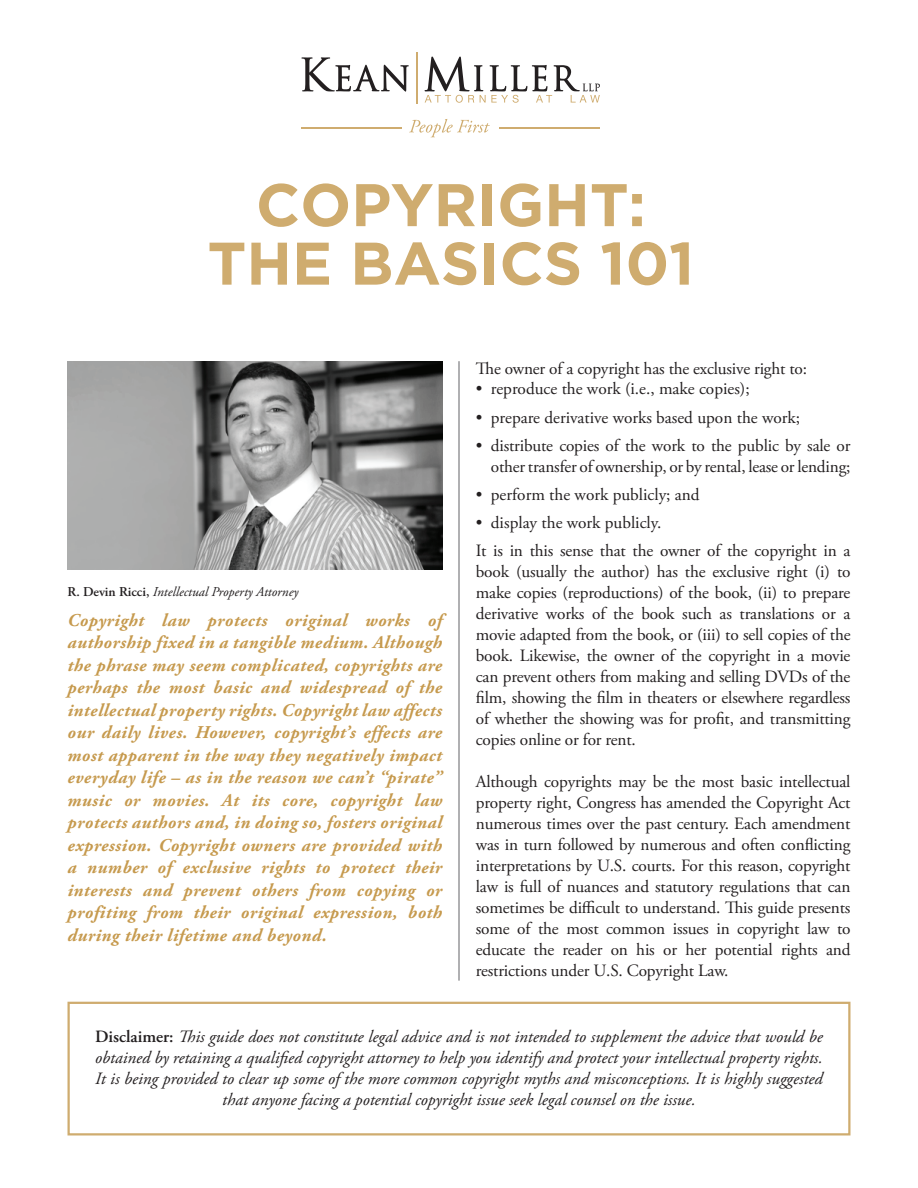
<style>
.page{position:relative;width:918px;height:1188px;background:#fff}
.page>*{position:absolute;margin:0;border:0;box-sizing:border-box;transform-origin:0 0}
.t1{font:700 60px/58.5px "Gotham";color:#cfac6f;text-align:center}
.t2{font:italic 700 18px/22.5px "Adobe Garamond Pro";letter-spacing:.03em;color:#c69a4e;text-align:justify}
.t3{font:17.25px/21px "Adobe Garamond Pro";letter-spacing:-.01em;color:#231f20;text-align:justify}
.t4{font:italic 17.25px/21px "Adobe Garamond Pro";color:#231f20;text-align:center}
.t5{font:italic 13.5px "Adobe Garamond Pro";color:#231f20}
.s1{font-weight:600;font-style:normal}
</style>
<div class="page">
<svg style="left:301px;top:57px;width:108px;height:35px"></svg>
<hr style="left:417px;top:52px;width:1px;height:52px;background:#cfac6f">
<svg style="left:425px;top:57px;width:175px;height:46px"></svg>
<svg style="left:409px;top:119px;width:81px;height:18px"></svg>
<hr style="left:301px;top:127px;width:101px;height:2px;background:#cfac6f">
<hr style="left:499px;top:127px;width:101px;height:2px;background:#cfac6f">
<div style="left:68px;top:1002px;width:782px;height:134px;border:2px solid #cfac6f"></div>
<hr style="left:459px;top:361px;width:1px;height:620px;background:#636366">
<img style="left:68px;top:361px;width:374px;height:209px">
<h1 class="t1" style="left:208px;top:175px;width:488px">COPYRIGHT:<br>THE BASICS 101</h1>
<p class="t5" style="left:68px;top:584px;width:232px"><span class="s1">R. Devin Ricci,</span> Intellectual Property Attorney</p>
<p class="t2" style="left:68px;top:609px;width:376px">Copyright law protects original works of authorship fixed in a tangible medium. Although the phrase may seem complicated, copyrights are perhaps the most basic and widespread of the intellectual property rights. Copyright law affects our daily lives. However, copyright’s effects are most apparent in the way they negatively impact everyday life – as in the reason we can’t “pirate” music or movies. At its core, copyright law protects authors and, in doing so, fosters original expression. Copyright owners are provided with a number of exclusive rights to protect their interests and prevent others from copying or profiting from their original expression, both during their lifetime and beyond.</p>
<p class="t3" style="left:476px;top:358px;width:333px">The owner of a copyright has the exclusive right to:</p>
<p class="t3" style="left:476px;top:379px;width:275px">• reproduce the work (i.e., make copies);</p>
<p class="t3" style="left:476px;top:407px;width:326px">• prepare derivative works based upon the work;</p>
<p class="t3" style="left:476px;top:436px;width:376px;text-align:right">• distribute copies of the work to the public by sale or other transfer of ownership, or by rental, lease or lending;</p>
<p class="t3" style="left:476px;top:484px;width:225px">• perform the work publicly; and</p>
<p class="t3" style="left:476px;top:509px;width:376px;line-height:28.5px">• display the work publicly.<br>It is in this sense that the owner of the copyright in a</p>
<p class="t3" style="left:476px;top:562px;width:376px">book (usually the author) has the exclusive right (i) to make copies (reproductions) of the book, (ii) to prepare derivative works of the book such as translations or a movie adapted from the book, or (iii) to sell copies of the book. Likewise, the owner of the copyright in a movie can prevent others from making and selling DVDs of the film, showing the film in theaters or elsewhere regardless of whether the showing was for profit, and transmitting copies online or for rent.</p>
<p class="t3" style="left:476px;top:772px;width:376px">Although copyrights may be the most basic intellectual property right, Congress has amended the Copyright Act numerous times over the past century. Each amendment was in turn followed by numerous and often conflicting interpretations by U.S. courts. For this reason, copyright law is full of nuances and statutory regulations that can sometimes be difficult to understand. This guide presents some of the most common issues in copyright law to educate the reader on his or her potential rights and restrictions under U.S. Copyright Law.</p>
<p class="t4" style="left:95px;top:1026px;width:729px"><span class="s1">Disclaimer:</span> This guide does not constitute legal advice and is not intended to supplement the advice that would be obtained by retaining a qualified copyright attorney to help you identify and protect your intellectual property rights.<br>It is being provided to clear up some of the more common copyright myths and misconceptions. It is highly suggested that anyone facing a potential copyright issue seek legal counsel on the issue.</p>
</div>
